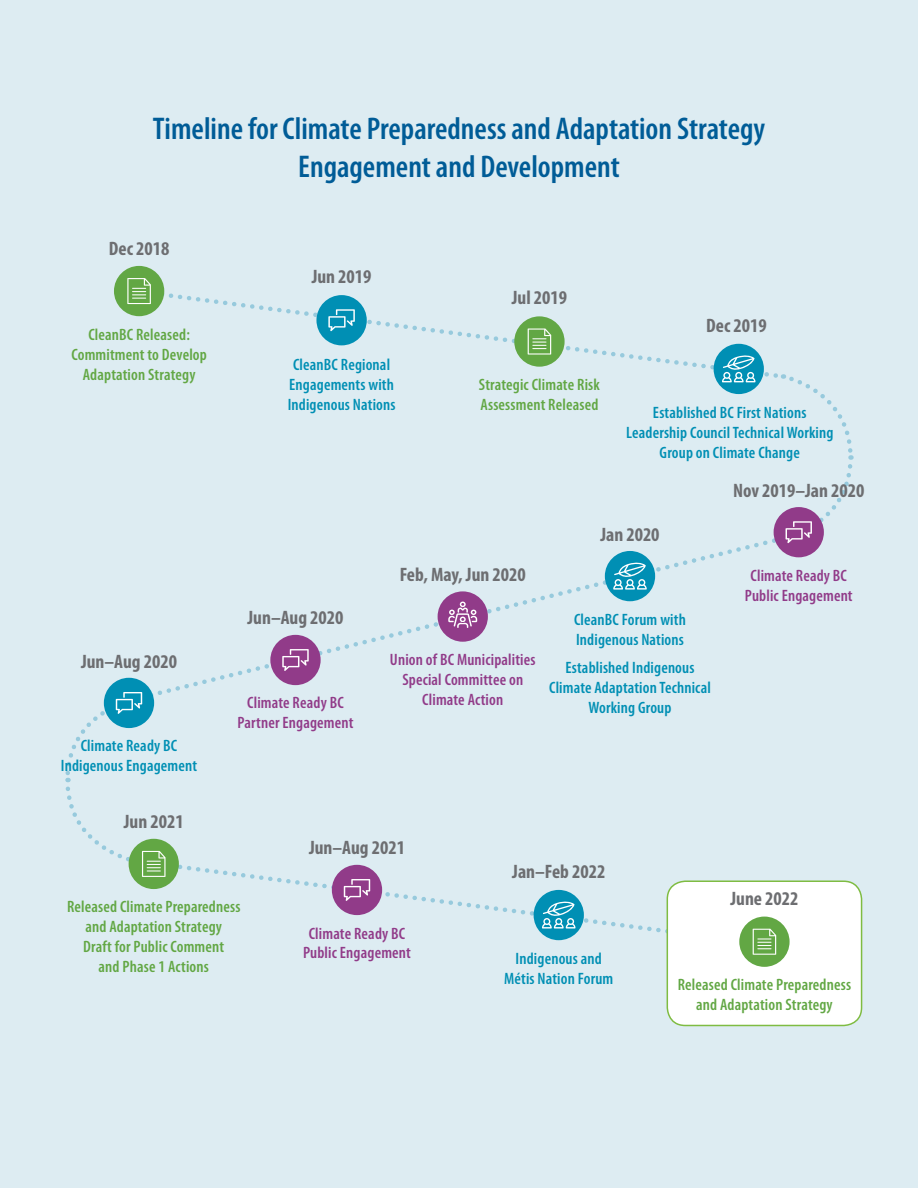
<style>
.page{position:relative;width:918px;height:1188px;background:#ddecf2}
.page>*{position:absolute;margin:0;border:0;box-sizing:border-box;transform-origin:0 0}
.t1{font:600 condensed 31.5px/37.8px "Myriad Pro";color:#005c97;text-align:center}
.t2{font:700 condensed 19.5px "Myriad Pro";color:#6d6e71}
.t3{font:600 condensed 16.5px/19.8px "Myriad Pro";letter-spacing:.01em;color:#008fb4;text-align:center}
.t4{font:600 condensed 16.5px/19.8px "Myriad Pro";letter-spacing:.01em;color:#62a744;text-align:center}
.t5{font:600 condensed 16.5px/19.8px "Myriad Pro";letter-spacing:.01em;color:#913b89;text-align:center}
</style>
<div class="page">
<svg style="left:139px;top:288px;width:643px;height:93px"></svg>
<svg style="left:134px;top:535px;width:646px;height:158px"></svg>
<svg style="left:139px;top:858px;width:537px;height:93px"></svg>
<div style="left:514px;top:316px;width:51px;height:51px;background:#62a744;border-radius:50%"></div>
<svg style="left:528px;top:329px;width:23px;height:26px"></svg>
<div style="left:114px;top:266px;width:50px;height:50px;background:#62a744;border-radius:50%"></div>
<svg style="left:127px;top:278px;width:24px;height:26px"></svg>
<div style="left:316px;top:295px;width:51px;height:50px;background:#008fb4;border-radius:50%"></div>
<svg style="left:328px;top:309px;width:27px;height:22px"></svg>
<div style="left:104px;top:678px;width:50px;height:50px;background:#008fb4;border-radius:50%"></div>
<div style="left:774px;top:507px;width:50px;height:50px;background:#913b89;border-radius:50%"></div>
<svg style="left:782px;top:374px;width:72px;height:169px"></svg>
<div style="left:270px;top:635px;width:51px;height:50px;background:#913b89;border-radius:50%"></div>
<svg style="left:282px;top:649px;width:27px;height:22px"></svg>
<div style="left:129px;top:839px;width:50px;height:50px;background:#62a744;border-radius:50%"></div>
<svg style="left:65px;top:692px;width:101px;height:185px"></svg>
<div style="left:332px;top:865px;width:50px;height:50px;background:#913b89;border-radius:50%"></div>
<svg style="left:344px;top:879px;width:26px;height:22px"></svg>
<div style="left:714px;top:344px;width:50px;height:50px;background:#008fb4;border-radius:50%"></div>
<svg style="left:722px;top:355px;width:34px;height:27px"></svg>
<div style="left:605px;top:551px;width:50px;height:50px;background:#008fb4;border-radius:50%"></div>
<svg style="left:613px;top:562px;width:34px;height:28px"></svg>
<div style="left:534px;top:890px;width:50px;height:50px;background:#008fb4;border-radius:50%"></div>
<svg style="left:542px;top:901px;width:34px;height:28px"></svg>
<div style="left:438px;top:591px;width:50px;height:51px;background:#913b89;border-radius:50%"></div>
<svg style="left:448px;top:602px;width:29px;height:26px"></svg>
<div style="left:667px;top:881px;width:195px;height:144px;background:#fff;border-radius:18px"></div>
<div style="left:667px;top:880px;width:195px;height:146px;border:2px solid #7fbc42;border-radius:18px"></div>
<div style="left:739px;top:917px;width:51px;height:50px;background:#62a744;border-radius:50%"></div>
<svg style="left:753px;top:929px;width:23px;height:26px"></svg>
<h1 class="t1" style="left:153px;top:110px;width:614px">Timeline for Climate Preparedness and Adaptation Strategy<br>Engagement and Development</h1>
<p class="t2" style="left:109px;top:236px;width:62px">Dec 2018</p>
<p class="t4" style="left:71px;top:325px;width:137px">CleanBC Released:<br>Commitment to Develop<br>Adaptation Strategy</p>
<p class="t2" style="left:81px;top:649px;width:97px">Jun–Aug 2020</p>
<p class="t3" style="left:61px;top:736px;width:138px">Climate Ready BC<br>Indigenous Engagement</p>
<p class="t2" style="left:124px;top:809px;width:61px">Jun 2021</p>
<p class="t2" style="left:312px;top:264px;width:61px">Jun 2019</p>
<p class="t3" style="left:288px;top:355px;width:109px">CleanBC Regional<br>Engagements with<br>Indigenous Nations</p>
<p class="t2" style="left:512px;top:285px;width:57px">Jul 2019</p>
<p class="t4" style="left:479px;top:375px;width:122px;text-align:left">Strategic Climate Risk<br>Assessment Released</p>
<p class="t2" style="left:706px;top:313px;width:62px">Dec 2019</p>
<p class="t3" style="left:626px;top:403px;width:209px">Established BC First Nations<br>Leadership Council Technical Working<br>Group on Climate Change</p>
<p class="t2" style="left:733px;top:479px;width:133px">Nov 2019–Jan 2020</p>
<p class="t2" style="left:600px;top:522px;width:61px">Jan 2020</p>
<p class="t2" style="left:248px;top:605px;width:97px">Jun–Aug 2020</p>
<p class="t2" style="left:400px;top:562px;width:128px">Feb, May, Jun 2020</p>
<p class="t5" style="left:390px;top:650px;width:147px">Union of BC Municipalities<br>Special Committee on</p>
<p class="t5" style="left:247px;top:693px;width:98px">Climate Ready BC</p>
<p class="t5" style="left:422px;top:690px;width:82px">Climate Action</p>
<p class="t5" style="left:238px;top:713px;width:117px">Partner Engagement</p>
<p class="t3" style="left:574px;top:610px;width:113px;text-align:left">CleanBC Forum with<br>Indigenous Nations</p>
<p class="t3" style="left:549px;top:658px;width:163px">Established Indigenous<br>Climate Adaptation Technical<br>Working Group</p>
<p class="t5" style="left:745px;top:566px;width:109px">Climate Ready BC<br>Public Engagement</p>
<p class="t2" style="left:309px;top:835px;width:97px">Jun–Aug 2021</p>
<p class="t2" style="left:512px;top:860px;width:95px">Jan–Feb 2022</p>
<p class="t4" style="left:67px;top:897px;width:175px">Released Climate Preparedness and Adaptation Strategy<br>Draft for Public Comment<br>and Phase 1 Actions</p>
<p class="t5" style="left:303px;top:924px;width:109px">Climate Ready BC<br>Public Engagement</p>
<p class="t3" style="left:504px;top:949px;width:111px">Indigenous and<br>Métis Nation Forum</p>
<p class="t2" style="left:730px;top:886px;width:70px">June 2022</p>
<p class="t4" style="left:678px;top:975px;width:175px">Released Climate Preparedness and Adaptation Strategy</p>
</div>
